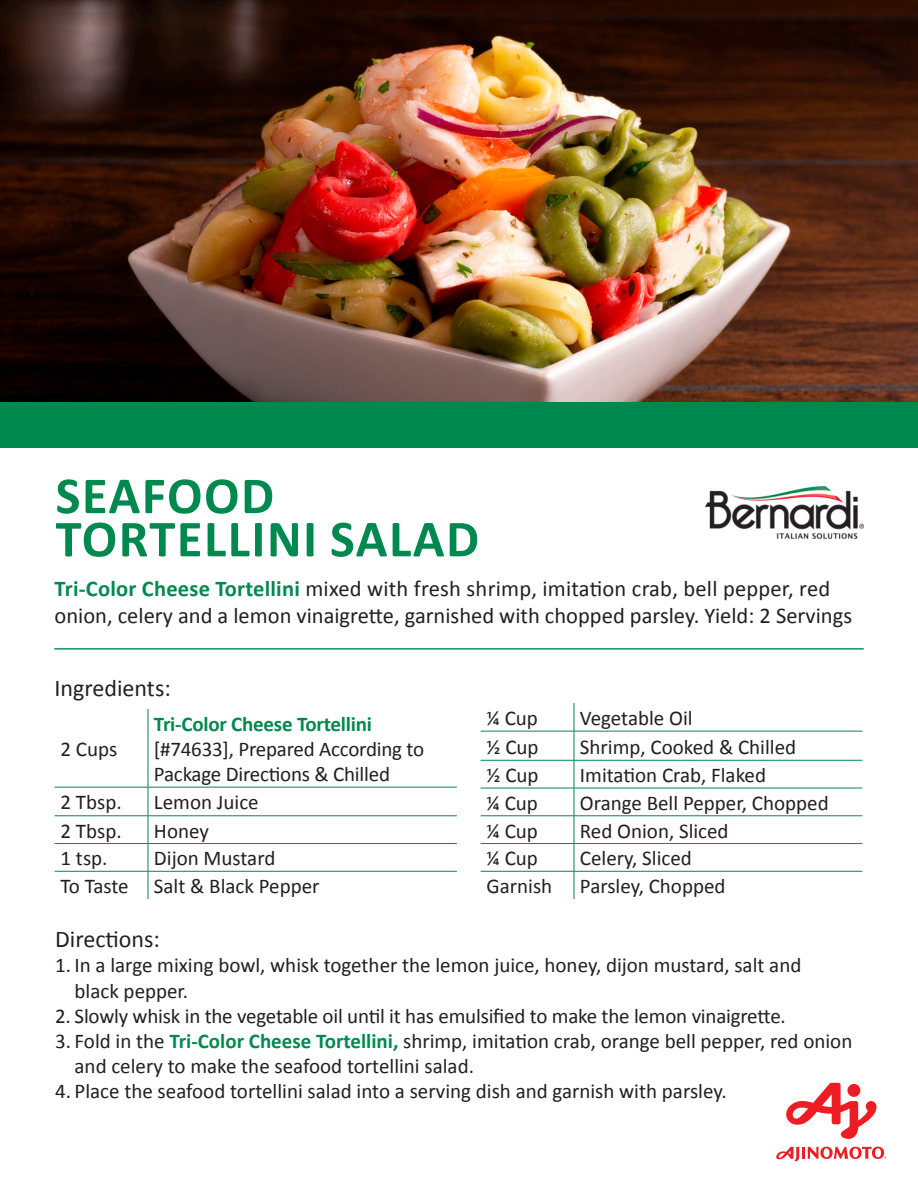
<style>
.page{position:relative;width:918px;height:1188px;background:#fff}
.page>*{position:absolute;margin:0;border:0;box-sizing:border-box;transform-origin:0 0}
.t1{font:700 52.5px/43.2px "Calibri";letter-spacing:.03em;color:#00894f}
.t2{font:24px "Calibri";color:#231f20}
.t3{font:22.5px/27px "Calibri";color:#231f20}
.t4{font:21px/25.2px "Calibri";color:#231f20}
.s1{font-weight:700;color:#00894f}
</style>
<div class="page">
<img style="left:0;top:0;width:918px;height:402px">
<div style="left:0;top:402px;width:918px;height:46px;background:#00894f"></div>
<hr style="left:54px;top:648px;width:810px;height:2px;background:#12915b">
<hr style="left:148px;top:709px;width:1px;height:78px;background:#00894f">
<hr style="left:55px;top:787px;width:93px;height:1px;background:#00894f">
<hr style="left:148px;top:787px;width:309px;height:1px;background:#00894f">
<hr style="left:55px;top:816px;width:93px;height:1px;background:#00894f">
<hr style="left:148px;top:816px;width:309px;height:1px;background:#00894f">
<hr style="left:55px;top:843px;width:93px;height:1px;background:#00894f">
<hr style="left:148px;top:843px;width:309px;height:1px;background:#00894f">
<hr style="left:55px;top:871px;width:93px;height:1px;background:#00894f">
<hr style="left:148px;top:871px;width:309px;height:1px;background:#00894f">
<svg style="left:148px;top:787px;width:1px;height:112px"></svg>
<hr style="left:481px;top:731px;width:93px;height:1px;background:#00894f">
<hr style="left:574px;top:731px;width:288px;height:1px;background:#00894f">
<hr style="left:481px;top:760px;width:93px;height:1px;background:#00894f">
<hr style="left:574px;top:760px;width:288px;height:1px;background:#00894f">
<hr style="left:481px;top:788px;width:93px;height:1px;background:#00894f">
<hr style="left:574px;top:788px;width:288px;height:1px;background:#00894f">
<hr style="left:481px;top:816px;width:93px;height:1px;background:#00894f">
<hr style="left:574px;top:816px;width:288px;height:1px;background:#00894f">
<hr style="left:481px;top:843px;width:93px;height:1px;background:#00894f">
<hr style="left:574px;top:843px;width:288px;height:1px;background:#00894f">
<hr style="left:481px;top:871px;width:93px;height:1px;background:#00894f">
<hr style="left:574px;top:871px;width:288px;height:1px;background:#00894f">
<svg style="left:574px;top:703px;width:1px;height:196px"></svg>
<svg style="left:776px;top:1082px;width:111px;height:80px"></svg>
<img style="left:706px;top:486px;width:158px;height:52px">
<p class="t1" style="left:56px;top:472px;width:425px">SEAFOOD<br>TORTELLINI SALAD</p>
<p class="t3" style="left:55px;top:574px;width:799px"><span class="s1">Tri-Color Cheese Tortellini</span> mixed with fresh shrimp, imitation crab, bell pepper, red onion, celery and a lemon vinaigrette, garnished with chopped parsley. Yield: 2 Servings</p>
<p class="t2" style="left:55px;top:672px;width:118px">Ingredients:</p>
<p class="t4" style="left:61px;top:736px;width:58px">2 Cups</p>
<p class="t4" style="left:154px;top:711px;width:272px"><span class="s1">Tri-Color Cheese Tortellini </span>[#74633], Prepared According to<br>Package Directions &amp; Chilled</p>
<p class="t4" style="left:61px;top:789px;width:63px">2 Tbsp.</p>
<p class="t4" style="left:154px;top:789px;width:106px">Lemon Juice</p>
<p class="t4" style="left:61px;top:817px;width:63px">2 Tbsp.</p>
<p class="t4" style="left:154px;top:817px;width:57px">Honey</p>
<p class="t4" style="left:61px;top:845px;width:48px">1 tsp.</p>
<p class="t4" style="left:154px;top:845px;width:123px">Dijon Mustard</p>
<p class="t4" style="left:61px;top:873px;width:70px">To Taste</p>
<p class="t4" style="left:154px;top:873px;width:167px">Salt &amp; Black Pepper</p>
<p class="t4" style="left:487px;top:705px;width:53px">¼ Cup</p>
<p class="t4" style="left:580px;top:705px;width:114px">Vegetable Oil</p>
<p class="t4" style="left:487px;top:733px;width:54px">½ Cup</p>
<p class="t4" style="left:580px;top:733px;width:218px">Shrimp, Cooked &amp; Chilled</p>
<p class="t4" style="left:487px;top:762px;width:54px">½ Cup</p>
<p class="t4" style="left:580px;top:762px;width:188px">Imitation Crab, Flaked</p>
<p class="t4" style="left:487px;top:790px;width:53px">¼ Cup</p>
<p class="t4" style="left:580px;top:790px;width:250px">Orange Bell Pepper, Chopped</p>
<p class="t4" style="left:487px;top:817px;width:53px">¼ Cup</p>
<p class="t4" style="left:580px;top:817px;width:150px">Red Onion, Sliced</p>
<p class="t4" style="left:487px;top:845px;width:53px">¼ Cup</p>
<p class="t4" style="left:580px;top:845px;width:113px">Celery, Sliced</p>
<p class="t4" style="left:487px;top:873px;width:67px">Garnish</p>
<p class="t4" style="left:580px;top:873px;width:147px">Parsley, Chopped</p>
<p class="t2" style="left:55px;top:923px;width:106px">Directions:</p>
<p class="t4" style="left:75px;top:952px;width:728px;text-indent:-20px">1. In a large mixing bowl, whisk together the lemon juice, honey, dijon mustard, salt and black pepper.</p>
<p class="t4" style="left:55px;top:1003px;width:732px">2. Slowly whisk in the vegetable oil until it has emulsified to make the lemon vinaigrette.</p>
<p class="t4" style="left:75px;top:1028px;width:779px;text-indent:-20px">3. Fold in the <span class="s1">Tri-Color Cheese Tortellini,</span> shrimp, imitation crab, orange bell pepper, red onion and celery to make the seafood tortellini salad.</p>
<p class="t4" style="left:55px;top:1078px;width:673px">4. Place the seafood tortellini salad into a serving dish and garnish with parsley.</p>
</div>
